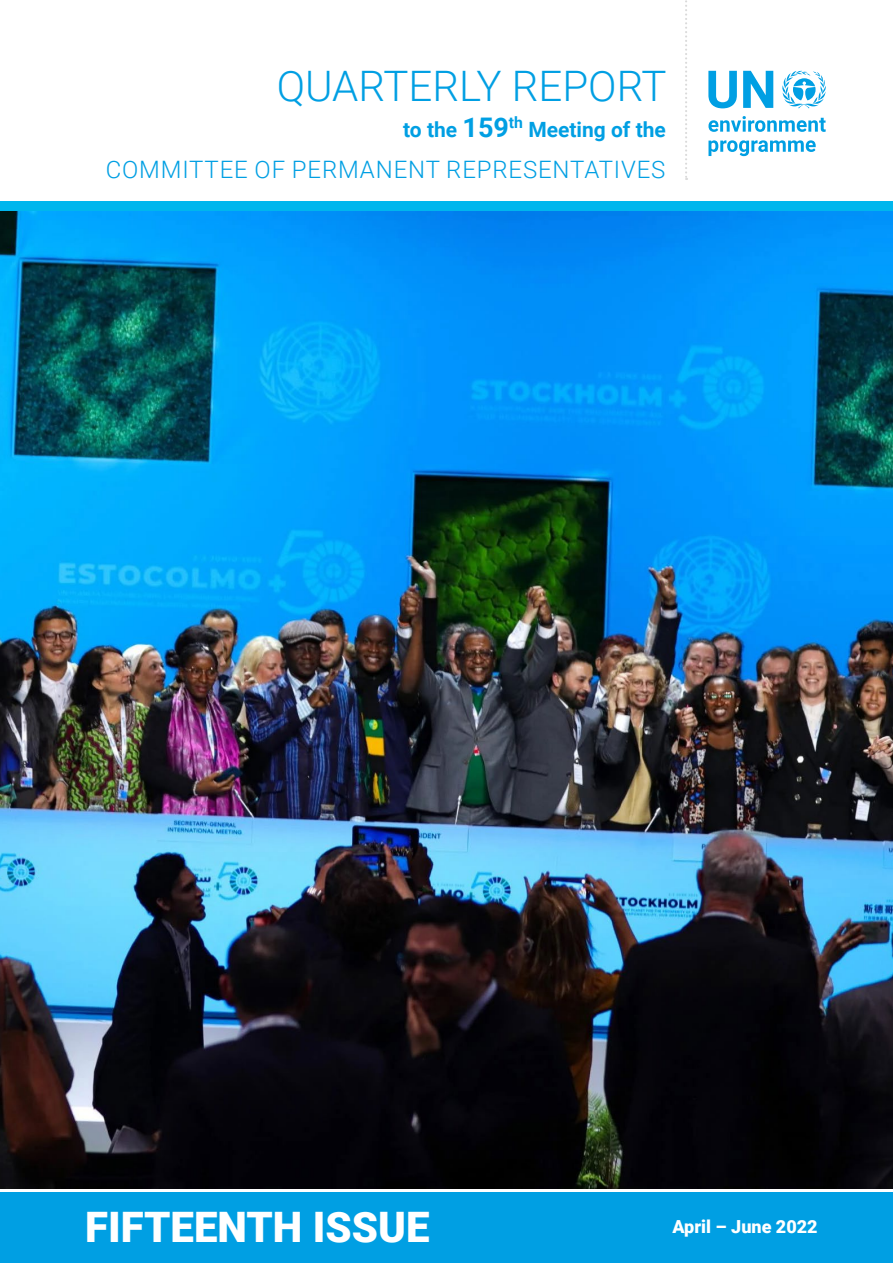
<style>
.page{position:relative;width:893px;height:1263px;background:#fff}
.page>*{position:absolute;margin:0;border:0;box-sizing:border-box;transform-origin:0 0}
.t1{font:300 42px "Roboto";color:#009fe3}
.t2{font:900 42px "Roboto";color:#fff}
.t3{font:300 24px "Roboto";letter-spacing:.035em;color:#009fe3}
.t4{font:700 21px "Roboto";color:#009fe3}
.t5{font:900 18px "Roboto";color:#fff}
.s1{font-size:27px}
.s2{font-weight:700;font-size:21px;color:#009fe3}
</style>
<div class="page">
<svg style="left:685px;top:0;width:2px;height:180px"></svg>
<div style="left:0;top:1193px;width:893px;height:70px;background:#009fe3"></div>
<svg style="left:782px;top:71px;width:44px;height:37px"></svg>
<svg style="left:708px;top:71px;width:29px;height:37px"></svg>
<svg style="left:743px;top:71px;width:30px;height:37px"></svg>
<svg style="left:708px;top:116px;width:118px;height:16px"></svg>
<svg style="left:708px;top:140px;width:108px;height:16px"></svg>
<div style="left:0;top:201px;width:893px;height:11px;background:#00b6ed"></div>
<img style="left:0;top:212px;width:893px;height:976px">
<h1 class="t1" style="left:277px;top:56px;width:391px">QUARTERLY REPORT</h1>
<p class="t4" style="left:403px;top:114px;width:264px">to the <span class="s1">159</span><sup>th</sup> Meeting of the</p>
<p class="t3" style="left:106px;top:153px;width:561px">COMMITTEE OF PERMANENT REPRESENTATIVES</p>
<h1 class="t2" style="left:85px;top:1198px;width:363px">FIFTEENTH ISSUE <span class="s2">I</span></h1>
<p class="t5" style="left:672px;top:1214px;width:147px">April – June 2022</p>
</div>
